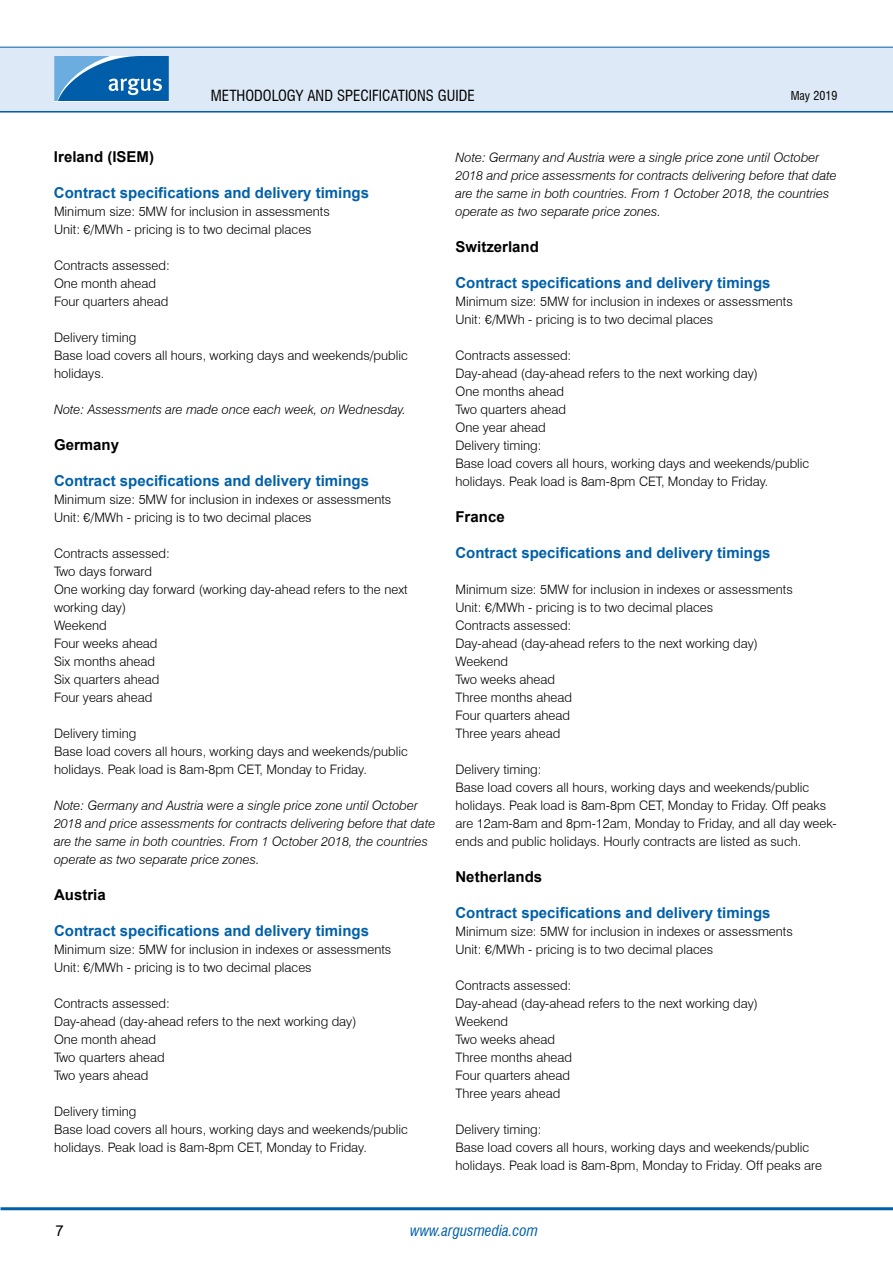
<style>
.page{position:relative;width:893px;height:1263px;background:#fff}
.page>*{position:absolute;margin:0;border:0;box-sizing:border-box;transform-origin:0 0}
.t1{font:700 15px "Arial";color:#0060a9}
.t2{font:700 15px "Arial";color:#000}
.t3{font:condensed 15px "Swiss 721 BT";color:#000}
.t4{font:italic condensed 15px "Swiss 721 BT";color:#0060a9}
.t5{font:15px "Arial";color:#000}
.t6{font:300 13.05px/18px "Swiss 721 BT";color:#000}
.t7{font:italic 300 13.05px/18px "Swiss 721 BT";color:#000}
.t8{font:condensed 12px "Swiss 721 BT";color:#000}
</style>
<div class="page">
<hr style="left:0;top:110px;width:893px;height:3px;background:#0060a9">
<div style="left:0;top:47px;width:893px;height:64px;background:#dee9f7"></div>
<hr style="left:0;top:47px;width:893px;height:1px;background:#0060a9">
<svg style="left:54px;top:56px;width:115px;height:45px;background:#307dbd"></svg>
<hr style="left:1px;top:1207px;width:892px;height:3px;background:#0060a9">
<p class="t3" style="left:211px;top:86px;width:264px">METHODOLOGY AND SPECIFICATIONS GUIDE</p>
<p class="t8" style="left:791px;top:88px;width:48px">MAY 2019</p>
<p class="t2" style="left:54px;top:146px;width:102px">Ireland (ISEM)</p>
<p class="t1" style="left:54px;top:182px;width:317px">Contract specifications and delivery timings</p>
<p class="t6" style="left:54px;top:202px;width:277px">Minimum size: 5MW for inclusion in assessments<br>Unit: €/MWh - pricing is to two decimal places</p>
<p class="t6" style="left:54px;top:256px;width:117px">Contracts assessed:<br>One month ahead<br>Four quarters ahead</p>
<p class="t6" style="left:54px;top:328px;width:355px">Delivery timing<br>Base load covers all hours, working days and weekends/public holidays.</p>
<p class="t7" style="left:54px;top:400px;width:354px">Note: Assessments are made once each week, on Wednesday.</p>
<p class="t2" style="left:54px;top:434px;width:67px">Germany</p>
<p class="t1" style="left:54px;top:470px;width:317px">Contract specifications and delivery timings</p>
<p class="t6" style="left:54px;top:490px;width:339px">Minimum size: 5MW for inclusion in indexes or assessments<br>Unit: €/MWh - pricing is to two decimal places</p>
<p class="t6" style="left:54px;top:544px;width:355px">Contracts assessed:<br>Two days forward<br>One working day forward (working day-ahead refers to the next working day)<br>Weekend<br>Four weeks ahead<br>Six months ahead<br>Six quarters ahead<br>Four years ahead</p>
<p class="t6" style="left:54px;top:724px;width:355px">Delivery timing<br>Base load covers all hours, working days and weekends/public holidays. Peak load is 8am-8pm CET, Monday to Friday.</p>
<p class="t7" style="left:54px;top:796px;width:383px">Note: Germany and Austria were a single price zone until October 2018 and price assessments for contracts delivering before that date are the same in both countries. From 1 October 2018, the countries operate as two separate price zones.</p>
<p class="t2" style="left:54px;top:884px;width:53px">Austria</p>
<p class="t1" style="left:54px;top:920px;width:317px">Contract specifications and delivery timings</p>
<p class="t6" style="left:54px;top:940px;width:339px">Minimum size: 5MW for inclusion in indexes or assessments<br>Unit: €/MWh - pricing is to two decimal places</p>
<p class="t6" style="left:54px;top:994px;width:304px">Contracts assessed:<br>Day-ahead (day-ahead refers to the next working day)<br>One month ahead<br>Two quarters ahead<br>Two years ahead</p>
<p class="t6" style="left:54px;top:1102px;width:355px">Delivery timing<br>Base load covers all hours, working days and weekends/public holidays. Peak load is 8am-8pm CET, Monday to Friday.</p>
<p class="t7" style="left:455px;top:148px;width:383px">Note: Germany and Austria were a single price zone until October 2018 and price assessments for contracts delivering before that date are the same in both countries. From 1 October 2018, the countries operate as two separate price zones.</p>
<p class="t2" style="left:455px;top:236px;width:85px">Switzerland</p>
<p class="t1" style="left:455px;top:272px;width:317px">Contract specifications and delivery timings</p>
<p class="t6" style="left:455px;top:292px;width:339px">Minimum size: 5MW for inclusion in indexes or assessments<br>Unit: €/MWh - pricing is to two decimal places</p>
<p class="t6" style="left:455px;top:346px;width:355px">Contracts assessed:<br>Day-ahead (day-ahead refers to the next working day)<br>One months ahead<br>Two quarters ahead<br>One year ahead<br>Delivery timing:<br>Base load covers all hours, working days and weekends/public holidays. Peak load is 8am-8pm CET, Monday to Friday.</p>
<p class="t2" style="left:455px;top:506px;width:51px">France</p>
<p class="t1" style="left:455px;top:542px;width:317px">Contract specifications and delivery timings</p>
<p class="t6" style="left:455px;top:580px;width:339px">Minimum size: 5MW for inclusion in indexes or assessments<br>Unit: €/MWh - pricing is to two decimal places<br>Contracts assessed:<br>Day-ahead (day-ahead refers to the next working day)<br>Weekend<br>Two weeks ahead<br>Three months ahead<br>Four quarters ahead<br>Three years ahead</p>
<p class="t6" style="left:455px;top:760px;width:383px">Delivery timing:<br>Base load covers all hours, working days and weekends/public holidays. Peak load is 8am-8pm CET, Monday to Friday. Off peaks are 12am-8am and 8pm-12am, Monday to Friday, and all day week&shy;ends and public holidays. Hourly contracts are listed as such.</p>
<p class="t2" style="left:455px;top:866px;width:88px">Netherlands</p>
<p class="t1" style="left:455px;top:902px;width:317px">Contract specifications and delivery timings</p>
<p class="t6" style="left:455px;top:922px;width:339px">Minimum size: 5MW for inclusion in indexes or assessments<br>Unit: €/MWh - pricing is to two decimal places</p>
<p class="t6" style="left:455px;top:976px;width:304px">Contracts assessed:<br>Day-ahead (day-ahead refers to the next working day)<br>Weekend<br>Two weeks ahead<br>Three months ahead<br>Four quarters ahead<br>Three years ahead</p>
<p class="t6" style="left:455px;top:1120px;width:368px">Delivery timing:<br>Base load covers all hours, working days and weekends/public holidays. Peak load is 8am-8pm, Monday to Friday. Off peaks are</p>
<p class="t5" style="left:55px;top:1220px;width:10px">7</p>
<p class="t4" style="left:410px;top:1221px;width:129px">www.argusmedia.com</p>
</div>
